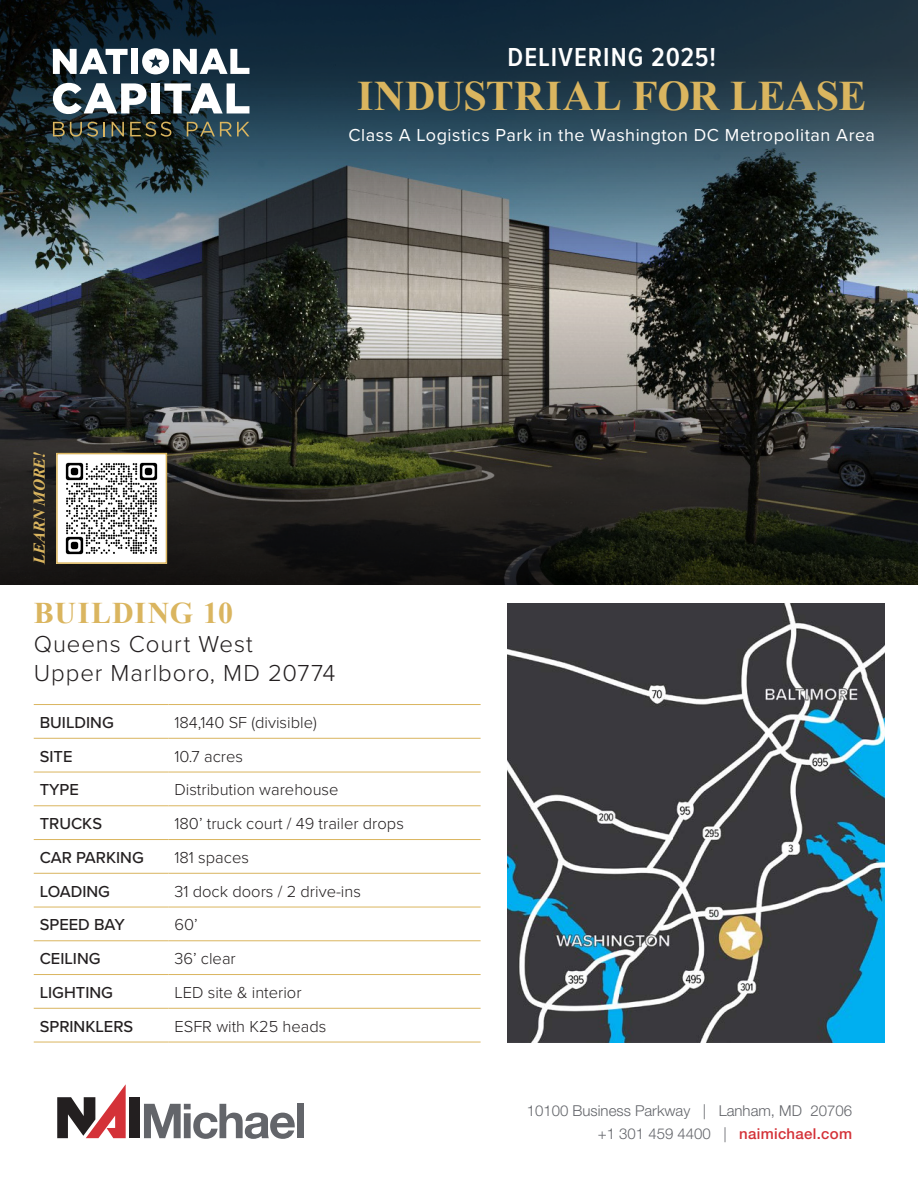
<style>
.page{position:relative;width:918px;height:1188px;background:#fff}
.page>*{position:absolute;margin:0;border:0;box-sizing:border-box;transform-origin:0 0}
.t1{font:700 42px "Times New Roman";letter-spacing:-.005em;color:#dab55f}
.t2{font:700 30px "Times New Roman";letter-spacing:.03em;color:#dab55f}
.t3{font:600 27px "Proxima Nova Cond";letter-spacing:.04em;color:#fff}
.t4{font:300 24px "Proxima Nova";letter-spacing:.035em;color:#231f20}
.t5{font:18px "Proxima Nova";letter-spacing:.03em;color:#fff}
.t6{font:300 16.5px "Proxima Nova";color:#231f20}
.t7{font:500 16.5px "Proxima Nova";color:#231f20}
.t8{font:italic 700 16.5px "Times New Roman";color:#dab55f}
.t9{font:300 15px "Helvetica Neue LT Std";color:#63656a}
.t10{font:500 15px "Helvetica Neue LT Std";letter-spacing:.02em;color:#d43238}
.s1{font-weight:300;color:#63656a}
</style>
<div class="page">
<img style="left:0;top:0;width:918px;height:585px">
<img style="left:508px;top:603px;width:376px;height:439px">
<div style="left:129px;top:1097px;width:11px;height:41px;background:#231f20"></div>
<svg style="left:57px;top:1084px;width:69px;height:54px"></svg>
<svg style="left:144px;top:1104px;width:151px;height:35px"></svg>
<div style="left:297px;top:1104px;width:7px;height:34px;background:#63656a"></div>
<hr style="left:34px;top:704px;width:134px;height:1px;background:#dab55f">
<hr style="left:168px;top:704px;width:313px;height:1px;background:#dab55f">
<hr style="left:34px;top:738px;width:134px;height:1px;background:#dab55f">
<hr style="left:168px;top:738px;width:313px;height:1px;background:#dab55f">
<hr style="left:34px;top:772px;width:134px;height:1px;background:#dab55f">
<hr style="left:168px;top:772px;width:313px;height:1px;background:#dab55f">
<hr style="left:34px;top:805px;width:134px;height:1px;background:#dab55f">
<hr style="left:168px;top:805px;width:313px;height:1px;background:#dab55f">
<hr style="left:34px;top:839px;width:134px;height:1px;background:#dab55f">
<hr style="left:168px;top:839px;width:313px;height:1px;background:#dab55f">
<hr style="left:34px;top:873px;width:134px;height:1px;background:#dab55f">
<hr style="left:168px;top:873px;width:313px;height:1px;background:#dab55f">
<hr style="left:34px;top:907px;width:134px;height:1px;background:#dab55f">
<hr style="left:168px;top:907px;width:313px;height:1px;background:#dab55f">
<hr style="left:34px;top:940px;width:134px;height:1px;background:#dab55f">
<hr style="left:168px;top:940px;width:313px;height:1px;background:#dab55f">
<hr style="left:34px;top:974px;width:134px;height:1px;background:#dab55f">
<hr style="left:168px;top:974px;width:313px;height:1px;background:#dab55f">
<hr style="left:34px;top:1008px;width:134px;height:1px;background:#dab55f">
<hr style="left:168px;top:1008px;width:313px;height:1px;background:#dab55f">
<hr style="left:34px;top:1042px;width:134px;height:1px;background:#dab55f">
<hr style="left:168px;top:1042px;width:313px;height:1px;background:#dab55f">
<svg style="left:53px;top:49px;width:75px;height:25px"></svg>
<div style="left:131px;top:49px;width:7px;height:25px;background:#fff"></div>
<svg style="left:142px;top:48px;width:107px;height:26px"></svg>
<svg style="left:53px;top:83px;width:93px;height:31px"></svg>
<div style="left:151px;top:83px;width:9px;height:30px;background:#fff"></div>
<svg style="left:164px;top:83px;width:85px;height:30px"></svg>
<svg style="left:53px;top:122px;width:45px;height:15px"></svg>
<svg style="left:104px;top:122px;width:1px;height:14px"></svg>
<svg style="left:112px;top:122px;width:12px;height:14px"></svg>
<svg style="left:130px;top:122px;width:41px;height:15px"></svg>
<svg style="left:187px;top:122px;width:62px;height:14px"></svg>
<img style="left:59px;top:456px;width:105px;height:105px">
<div style="left:56px;top:453px;width:111px;height:111px;border:2px solid #dab55f"></div>
<p class="t3" style="left:508px;top:37px;width:210px">DELIVERING 2025!</p>
<p class="t1" style="left:357px;top:66px;width:511px">INDUSTRIAL FOR LEASE</p>
<p class="t5" style="left:349px;top:121px;width:528px">Class A Logistics Park in the Washington DC Metropolitan Area</p>
<p class="t8" style="left:28px;top:564px;width:114px;rotate:-90deg">LEARN MORE!</p>
<p class="t2" style="left:34px;top:592px;width:201px">BUILDING 10</p>
<p class="t4" style="left:34px;top:626px;width:221px">Queens Court West</p>
<p class="t4" style="left:34px;top:655px;width:303px">Upper Marlboro, MD 20774</p>
<p class="t7" style="left:40px;top:710px;width:76px">BUILDING</p>
<p class="t6" style="left:174px;top:710px;width:144px">184,140 SF (divisible)</p>
<p class="t7" style="left:40px;top:744px;width:34px">SITE</p>
<p class="t6" style="left:174px;top:744px;width:70px">10.7 acres</p>
<p class="t7" style="left:40px;top:778px;width:41px">TYPE</p>
<p class="t6" style="left:174px;top:778px;width:166px">Distribution warehouse</p>
<p class="t7" style="left:40px;top:811px;width:64px">TRUCKS</p>
<p class="t6" style="left:174px;top:811px;width:231px">180’ truck court / 49 trailer drops</p>
<p class="t7" style="left:40px;top:845px;width:106px">CAR PARKING</p>
<p class="t6" style="left:174px;top:845px;width:76px">181 spaces</p>
<p class="t7" style="left:40px;top:879px;width:72px">LOADING</p>
<p class="t6" style="left:174px;top:879px;width:188px">31 dock doors / 2 drive-ins</p>
<p class="t7" style="left:40px;top:913px;width:87px">SPEED BAY</p>
<p class="t6" style="left:174px;top:913px;width:25px">60’</p>
<p class="t7" style="left:40px;top:946px;width:62px">CEILING</p>
<p class="t6" style="left:174px;top:946px;width:63px">36’ clear</p>
<p class="t7" style="left:40px;top:980px;width:75px">LIGHTING</p>
<p class="t6" style="left:174px;top:980px;width:129px">LED site &amp; interior</p>
<p class="t7" style="left:40px;top:1014px;width:95px">SPRINKLERS</p>
<p class="t6" style="left:174px;top:1014px;width:154px">ESFR with K25 heads</p>
<p class="t9" style="left:527px;top:1102px;width:327px">10100 Business Parkway | Lanham, MD 20706</p>
<p class="t10" style="left:598px;top:1125px;width:256px"><span class="s1">+1 301 459 4400 |</span> naimichael.com</p>
</div>
